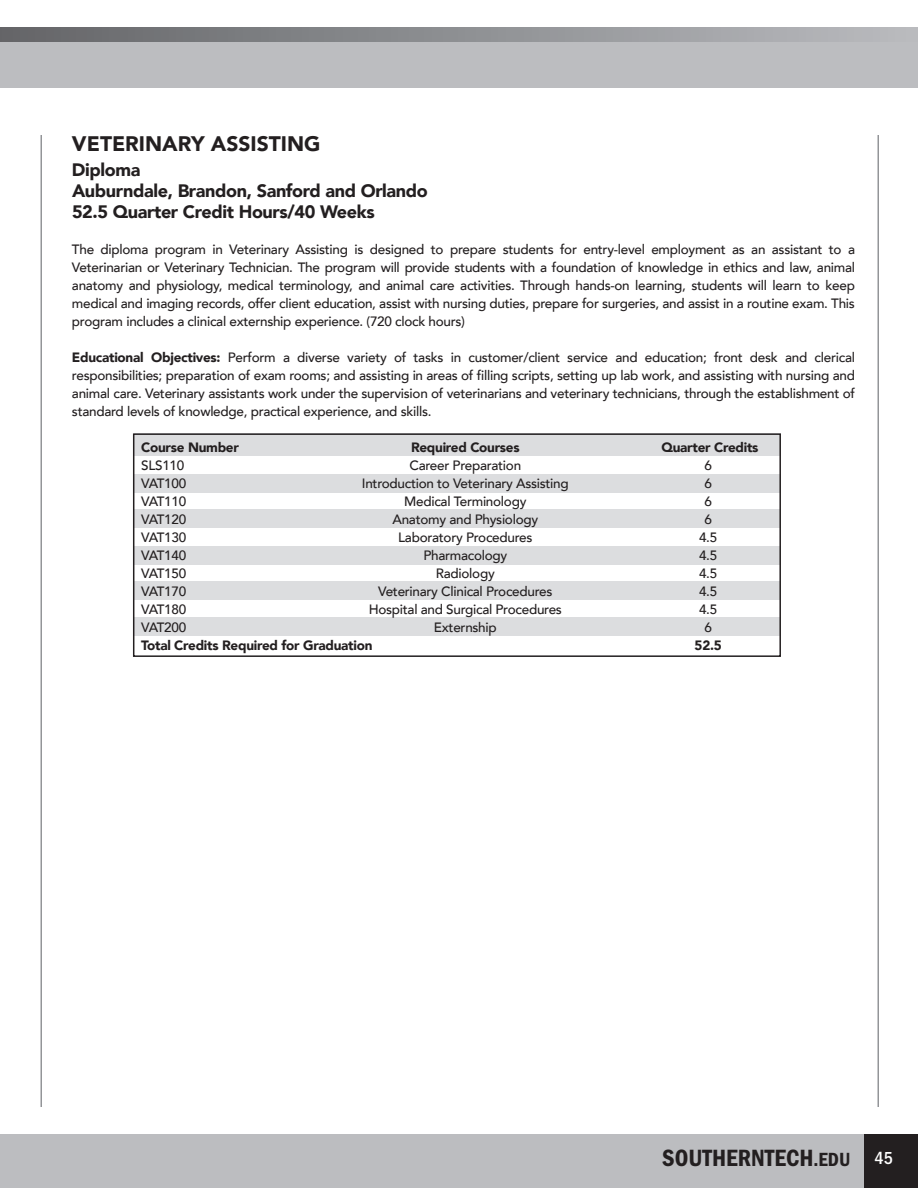
<style>
.page{position:relative;width:918px;height:1188px;background:#fff}
.page>*{position:absolute;margin:0;border:0;box-sizing:border-box;transform-origin:0 0}
.t1{font:600 condensed 24.45px "Franklin Gothic";color:#231f20}
.t2{font:900 21px "Avenir LT";color:#231f20}
.t3{font:900 18px/21px "Avenir LT";letter-spacing:-.02em;color:#231f20}
.t4{font:500 13.5px/18px "Avenir LT";letter-spacing:-.02em;color:#231f20;text-align:justify}
.t5{font:900 13.5px "Avenir LT";letter-spacing:-.02em;color:#231f20}
.s1{font-weight:900}
.s2{font-size:19.8px}
.s3{font-weight:500;font-size:18px;color:#fff}
</style>
<div class="page">
<div style="left:0;top:41px;width:918px;height:47px;background:#bcbdc0"></div>
<div style="left:864px;top:1134px;width:54px;height:54px;background:#231f20"></div>
<svg style="left:0;top:27px;width:918px;height:14px;background:#8e8f93"></svg>
<div style="left:0;top:1134px;width:864px;height:54px;background:#bcbdc0"></div>
<hr style="left:40px;top:135px;width:2px;height:972px;background:#939598">
<hr style="left:878px;top:135px;width:1px;height:972px;background:#939598">
<div style="left:134px;top:433px;width:647px;height:23px;background:#dcdddf"></div>
<div style="left:134px;top:475px;width:647px;height:18px;background:#dcdddf"></div>
<div style="left:134px;top:618px;width:647px;height:18px;background:#dcdddf"></div>
<div style="left:134px;top:546px;width:647px;height:19px;background:#dcdddf"></div>
<div style="left:134px;top:510px;width:647px;height:18px;background:#dcdddf"></div>
<div style="left:134px;top:582px;width:647px;height:18px;background:#dcdddf"></div>
<div style="left:133px;top:433px;width:648px;height:224px;border:2px solid #231f20"></div>
<h2 class="t2" style="left:72px;top:131px;width:250px">VETERINARY ASSISTING</h2>
<h3 class="t3" style="left:72px;top:159px;width:357px">Diploma<br>Auburndale, Brandon, Sanford and Orlando<br>52.5 Quarter Credit Hours/40 Weeks</h3>
<p class="t4" style="left:72px;top:241px;width:785px">The diploma program in Veterinary Assisting is designed to prepare students for entry-level employment as an assistant to a Veterinarian or Veterinary Technician. The program will provide students with a foundation of knowledge in ethics and law, animal anatomy and physiology, medical terminology, and animal care activities. Through hands-on learning, students will learn to keep medical and imaging records, offer client education, assist with nursing duties, prepare for surgeries, and assist in a routine exam. This program includes a clinical externship experience. (720 clock hours)</p>
<p class="t4" style="left:72px;top:349px;width:785px"><span class="s1">Educational Objectives:</span> Perform a diverse variety of tasks in customer/client service and education; front desk and clerical responsibilities; preparation of exam rooms; and assisting in areas of filling scripts, setting up lab work, and assisting with nursing and animal care. Veterinary assistants work under the supervision of veterinarians and veterinary technicians, through the establishment of standard levels of knowledge, practical experience, and skills.</p>
<p class="t5" style="left:141px;top:439px;width:99px">Course Number</p>
<p class="t5" style="left:411px;top:439px;width:110px">Required Courses</p>
<p class="t5" style="left:662px;top:439px;width:98px">Quarter Credits</p>
<p class="t4" style="left:141px;top:457px;width:45px">SLS110</p>
<p class="t4" style="left:409px;top:457px;width:113px">Career Preparation</p>
<p class="t4" style="left:704px;top:457px;width:9px">6</p>
<p class="t4" style="left:141px;top:475px;width:47px">VAT100</p>
<p class="t4" style="left:362px;top:475px;width:208px">Introduction to Veterinary Assisting</p>
<p class="t4" style="left:704px;top:475px;width:9px">6</p>
<p class="t4" style="left:141px;top:493px;width:47px">VAT110</p>
<p class="t4" style="left:404px;top:493px;width:124px">Medical Terminology</p>
<p class="t4" style="left:704px;top:493px;width:9px">6</p>
<p class="t4" style="left:141px;top:511px;width:47px">VAT120</p>
<p class="t4" style="left:393px;top:511px;width:147px">Anatomy and Physiology</p>
<p class="t4" style="left:704px;top:511px;width:9px">6</p>
<p class="t4" style="left:141px;top:529px;width:47px">VAT130</p>
<p class="t4" style="left:398px;top:529px;width:136px">Laboratory Procedures</p>
<p class="t4" style="left:699px;top:529px;width:20px">4.5</p>
<p class="t4" style="left:141px;top:547px;width:47px">VAT140</p>
<p class="t4" style="left:423px;top:547px;width:85px">Pharmacology</p>
<p class="t4" style="left:699px;top:547px;width:20px">4.5</p>
<p class="t4" style="left:141px;top:565px;width:47px">VAT150</p>
<p class="t4" style="left:436px;top:565px;width:60px">Radiology</p>
<p class="t4" style="left:699px;top:565px;width:20px">4.5</p>
<p class="t4" style="left:141px;top:582px;width:47px">VAT170</p>
<p class="t4" style="left:378px;top:582px;width:176px">Veterinary Clinical Procedures</p>
<p class="t4" style="left:699px;top:582px;width:20px">4.5</p>
<p class="t4" style="left:141px;top:600px;width:47px">VAT180</p>
<p class="t4" style="left:369px;top:600px;width:195px">Hospital and Surgical Procedures</p>
<p class="t4" style="left:699px;top:600px;width:20px">4.5</p>
<p class="t4" style="left:141px;top:618px;width:47px">VAT200</p>
<p class="t4" style="left:434px;top:618px;width:64px">Externship</p>
<p class="t4" style="left:704px;top:618px;width:9px">6</p>
<p class="t5" style="left:141px;top:637px;width:233px">Total Credits Required for Graduation</p>
<p class="t5" style="left:695px;top:637px;width:29px">52.5</p>
<h1 class="t1" style="left:662px;top:1144px;width:232px">SOUTHERNTECH<span class="s2">.EDU</span> <span class="s3">45</span></h1>
</div>
